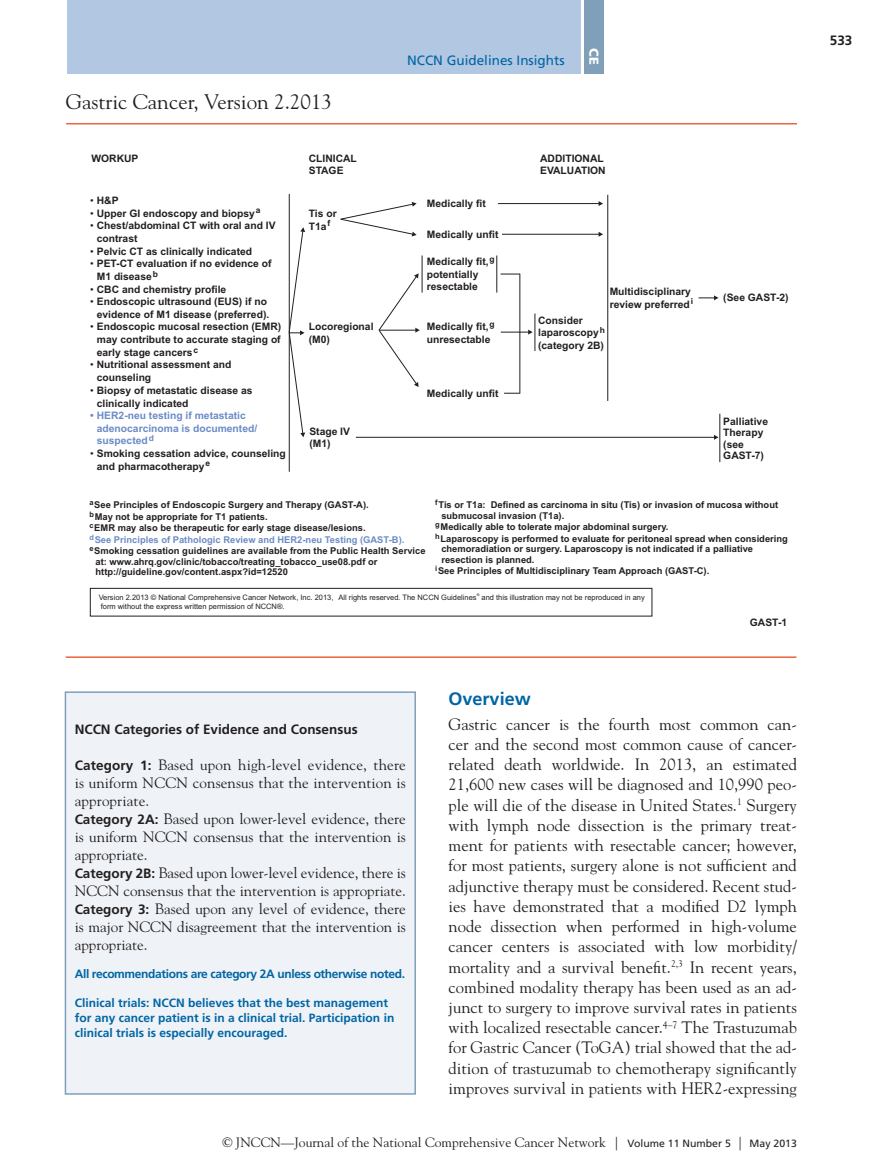
<style>
.page{position:relative;width:878px;height:1175px;background:#fff}
.page>*{position:absolute;margin:0;border:0;box-sizing:border-box;transform-origin:0 0}
.Algo_RRH{font:21px "Goudy Std";color:#231f20}
.t1{font:700 18px "Frutiger LT Std";color:#0065a4}
.TXT__flush{font:16.5px/20.2px "Goudy Std";color:#231f20;text-align:justify}
.CATCON_LEVELS{font:15px/18px "Goudy Std";color:#231f20;text-align:justify}
.t2{font:13.5px "Goudy Std";color:#231f20}
.CATCON_SH{font:700 13.5px "Frutiger LT Std";color:#231f20}
.t3{font:13.5px "Frutiger LT Std";color:#0065a4}
.Cov_entry{font:900 12.9px "Frutiger LT Std";color:#fff}
.CATCON_RECOM{font:700 12px/15px "Frutiger LT Std";color:#0065a4}
.CATCON_RECOM-2{font:700 12px "Frutiger LT Std";letter-spacing:-.03em;color:#0065a4}
.t4{font:700 10.35px/12.6px "Arial";color:#231f20}
.t5{font:700 10.35px/12.8px "Arial";color:#6c8bc6}
.t6{font:700 9.3px/10.5px "Arial";color:#231f20}
.t7{font:700 9.3px "Arial";color:#6c8bc6}
.t8{font:700 8.4px "Arial";color:#231f20}
.t9{font:7.5px/9.1px "Arial";color:#231f20}
.t10{font:700 7.5px/11.6px "Arial";color:#231f20}
.t11{font:3.75px "Arial";color:#231f20}
.s1{font-weight:400}
.s2{font-family:"Frutiger LT Std";font-weight:700;font-size:13.5px}
.s3{font-family:"Frutiger LT Std";font-size:10.5px}
</style>
<div class="page">
<hr style="left:66px;top:123px;width:730px;height:1px;background:#ed633e">
<hr style="left:66px;top:656px;width:730px;height:2px;background:#ed633e">
<div style="left:67px;top:0;width:513px;height:74px;background:#b2c7e2"></div>
<div style="left:584px;top:0;width:19px;height:74px;background:#80a0b9"></div>
<div style="left:65px;top:691px;width:351px;height:403px;background:#eff3f7;border:2px solid #80a0b9"></div>
<hr style="left:289px;top:194px;width:1px;height:278px;background:#231f20">
<hr style="left:496px;top:255px;width:1px;height:37px;background:#231f20">
<hr style="left:421px;top:255px;width:1px;height:37px;background:#231f20">
<svg style="left:378px;top:273px;width:42px;height:114px"></svg>
<svg style="left:500px;top:273px;width:19px;height:1px"></svg>
<svg style="left:501px;top:330px;width:31px;height:4px"></svg>
<svg style="left:504px;top:393px;width:16px;height:1px"></svg>
<hr style="left:519px;top:273px;width:1px;height:120px;background:#231f20">
<svg style="left:340px;top:202px;width:76px;height:34px"></svg>
<svg style="left:288px;top:227px;width:17px;height:186px"></svg>
<hr style="left:502px;top:234px;width:97px;height:1px;background:#231f20">
<svg style="left:598px;top:232px;width:5px;height:5px"></svg>
<hr style="left:498px;top:203px;width:101px;height:1px;background:#231f20">
<svg style="left:598px;top:201px;width:5px;height:5px"></svg>
<hr style="left:607px;top:195px;width:1px;height:206px;background:#231f20">
<svg style="left:698px;top:295px;width:20px;height:5px"></svg>
<hr style="left:534px;top:313px;width:1px;height:38px;background:#231f20">
<svg style="left:89px;top:413px;width:631px;height:204px"></svg>
<p class="Algo_RRH" style="left:66px;top:89px;width:268px">Gastric Cancer, Version 2.2013</p>
<p class="t3" style="left:407px;top:52px;width:159px">NCCN Guidelines Insights</p>
<p class="Cov_entry" style="left:601px;top:48px;width:18px;rotate:90deg">CE</p>
<p class="t4" style="left:91px;top:152px;width:48px">WORKUP</p>
<p class="t4" style="left:90px;top:194px;width:30px"><span class="s1">•</span> H&amp;P</p>
<p class="t4" style="left:90px;top:207px;width:166px"><span class="s1">•</span> Upper GI endoscopy and biopsy</p>
<p class="t4" style="left:90px;top:220px;width:187px"><span class="s1">•</span> Chest/abdominal CT with oral and IV</p>
<p class="t4" style="left:90px;top:245px;width:163px"><span class="s1">•</span> Pelvic CT as clinically indicated</p>
<p class="t4" style="left:90px;top:258px;width:183px"><span class="s1">•</span> PET-CT evaluation if no evidence of</p>
<p class="t4" style="left:90px;top:283px;width:138px"><span class="s1">•</span> CBC and chemistry profile</p>
<p class="t4" style="left:90px;top:295px;width:178px"><span class="s1">•</span> Endoscopic ultrasound (EUS) if no</p>
<p class="t4" style="left:90px;top:321px;width:193px"><span class="s1">•</span> Endoscopic mucosal resection (EMR)</p>
<p class="t4" style="left:90px;top:359px;width:143px"><span class="s1">•</span> Nutritional assessment and</p>
<p class="t8" style="left:256px;top:205px;width:6px">a</p>
<p class="t4" style="left:97px;top:232px;width:42px">contrast</p>
<p class="t4" style="left:97px;top:270px;width:56px">M1 disease</p>
<p class="t8" style="left:153px;top:268px;width:7px">b</p>
<p class="t4" style="left:97px;top:308px;width:174px">evidence of M1 disease (preferred).</p>
<p class="t4" style="left:97px;top:333px;width:185px">may contribute to accurate staging of early stage cancers</p>
<p class="t4" style="left:97px;top:371px;width:56px">counseling</p>
<p class="t4" style="left:97px;top:384px;width:157px;text-indent:-7px"><span class="s1">•</span> Biopsy of metastatic disease as clinically indicated</p>
<p class="t8" style="left:193px;top:344px;width:6px">c</p>
<p class="t5" style="left:97px;top:409px;width:162px;text-indent:-7px">• HER2-neu testing if metastatic adenocarcinoma is documented/ suspected<sup>d</sup></p>
<p class="t4" style="left:97px;top:447px;width:190px;text-indent:-7px"><span class="s1">•</span> Smoking cessation advice, counseling and pharmacotherapy</p>
<p class="t8" style="left:205px;top:458px;width:6px">e</p>
<p class="t4" style="left:309px;top:152px;width:50px">CLINICAL<br>STAGE</p>
<p class="t4" style="left:540px;top:152px;width:67px">ADDITIONAL<br>EVALUATION</p>
<p class="t4" style="left:309px;top:207px;width:29px">Tis or<br>T1a<sup>f</sup></p>
<p class="t4" style="left:309px;top:320px;width:66px">Locoregional (M0)</p>
<p class="t4" style="left:309px;top:425px;width:42px">Stage IV (M1)</p>
<p class="t4" style="left:427px;top:197px;width:60px">Medically fit</p>
<p class="t4" style="left:427px;top:228px;width:73px">Medically unfit</p>
<p class="t4" style="left:427px;top:255px;width:63px">Medically fit, potentially resectable</p>
<p class="t8" style="left:489px;top:253px;width:7px">g</p>
<p class="t4" style="left:427px;top:320px;width:65px">Medically fit, unresectable</p>
<p class="t8" style="left:489px;top:318px;width:7px">g</p>
<p class="t4" style="left:427px;top:387px;width:73px">Medically unfit</p>
<p class="t4" style="left:609px;top:285px;width:85px">Multidisciplinary review preferred<sup>i</sup></p>
<p class="t4" style="left:538px;top:314px;width:67px">Consider laparoscopy (category 2B)</p>
<p class="t8" style="left:599px;top:324px;width:7px">h</p>
<p class="t4" style="left:723px;top:292px;width:67px">(See GAST-2)</p>
<p class="t4" style="left:723px;top:416px;width:46px;line-height:11.4px">Palliative<br>Therapy (see<br>GAST-7)</p>
<p class="t10" style="left:435px;top:497px;width:4px">f</p>
<p class="t10" style="left:435px;top:519px;width:6px">g</p>
<p class="t10" style="left:89px;top:497px;width:6px">a b</p>
<p class="t6" style="left:94px;top:499px;width:276px;line-height:11.6px">See Principles of Endoscopic Surgery and Therapy (GAST-A).<br>May not be appropriate for T1 patients.<br>EMR may also be therapeutic for early stage disease/lesions.</p>
<p class="t6" style="left:441px;top:500px;width:338px;text-indent:-3px">Tis or T1a: Defined as carcinoma in situ (Tis) or invasion of mucosa without submucosal invasion (T1a).</p>
<p class="t6" style="left:440px;top:521px;width:349px;line-height:11.6px">Medically able to tolerate major abdominal surgery.<br>Laparoscopy is performed to evaluate for peritoneal spread when considering</p>
<p class="t6" style="left:438px;top:566px;width:273px">See Principles of Multidisciplinary Team Approach (GAST-C).</p>
<p class="t10" style="left:89px;top:520px;width:6px">c</p>
<p class="t6" style="left:95px;top:546px;width:331px;text-indent:-6px"><sup>e</sup>Smoking cessation guidelines are available from the Public Health Service at: www.ahrq.gov/clinic/tobacco/treating_tobacco_use08.pdf or http://guideline.gov/content.aspx?id=12520</p>
<p class="t10" style="left:435px;top:530px;width:6px">h</p>
<p class="t10" style="left:435px;top:563px;width:4px">i</p>
<p class="t7" style="left:89px;top:533px;width:316px"><sup>d</sup>See Principles of Pathologic Review and HER2-neu Testing (GAST-B).</p>
<p class="t6" style="left:441px;top:544px;width:313px">chemoradiation or surgery. Laparoscopy is not indicated if a palliative resection is planned.</p>
<p class="t9" style="left:99px;top:593px;width:547px">Version 2.2013 © National Comprehensive Cancer Network, Inc. 2013, All rights reserved. The NCCN Guidelines and this illustration may not be reproduced in any form without the express written permission of NCCN®.</p>
<p class="t11" style="left:476px;top:592px;width:4px">®</p>
<p class="CATCON_SH" style="left:75px;top:721px;width:284px">NCCN Categories of Evidence and Consensus</p>
<p class="CATCON_LEVELS" style="left:75px;top:755px;width:333px"><span class="s2">Category 1:</span> Based upon high-level evidence, there is uniform NCCN consensus that the intervention is appropriate.</p>
<p class="CATCON_LEVELS" style="left:75px;top:809px;width:333px"><span class="s2">Category 2A:</span> Based upon lower-level evidence, there is uniform NCCN consensus that the intervention is appropriate.</p>
<p class="CATCON_LEVELS" style="left:75px;top:863px;width:333px"><span class="s2">Category 2B:</span> Based upon lower-level evidence, there is<br>NCCN consensus that the intervention is appropriate.</p>
<p class="CATCON_LEVELS" style="left:75px;top:899px;width:333px"><span class="s2">Category 3:</span> Based upon any level of evidence, there is major NCCN disagreement that the intervention is appropriate.</p>
<p class="CATCON_RECOM-2" style="left:75px;top:967px;width:332px">All recommendations are category 2A unless otherwise noted.</p>
<p class="CATCON_RECOM" style="left:75px;top:995px;width:321px">Clinical trials: NCCN believes that the best management for any cancer patient is in a clinical trial. Participation in clinical trials is especially encouraged.</p>
<p class="t4" style="left:750px;top:616px;width:39px">GAST-1</p>
<h1 class="t1" style="left:448px;top:688px;width:84px">Overview</h1>
<p class="TXT__flush" style="left:448px;top:713px;width:350px">Gastric cancer is the fourth most common can&shy;cer and the second most common cause of cancer&shy;related death worldwide. In 2013, an estimated 21,600 new cases will be diagnosed and 10,990 peo&shy;ple will die of the disease in United States.<sup>1</sup> Surgery with lymph node dissection is the primary treat&shy;ment for patients with resectable cancer; however, for most patients, surgery alone is not sufficient and adjunctive therapy must be considered. Recent stud&shy;ies have demonstrated that a modified D2 lymph node dissection when performed in high-volume cancer centers is associated with low morbidity/ mortality and a survival benefit.<sup>2,3</sup> In recent years, combined modality therapy has been used as an ad&shy;junct to surgery to improve survival rates in patients with localized resectable cancer.<sup>4–7</sup> The Trastuzumab for Gastric Cancer (ToGA) trial showed that the ad&shy;dition of trastuzumab to chemotherapy significantly improves survival in patients with HER2-expressing</p>
<p class="t2" style="left:222px;top:1134px;width:576px">© JNCCN—Journal of the National Comprehensive Cancer Network | <span class="s3">Volume 11 Number 5</span> | <span class="s3">May 2013</span></p>
<p class="CATCON_SH" style="left:829px;top:32px;width:24px">533</p>
</div>
